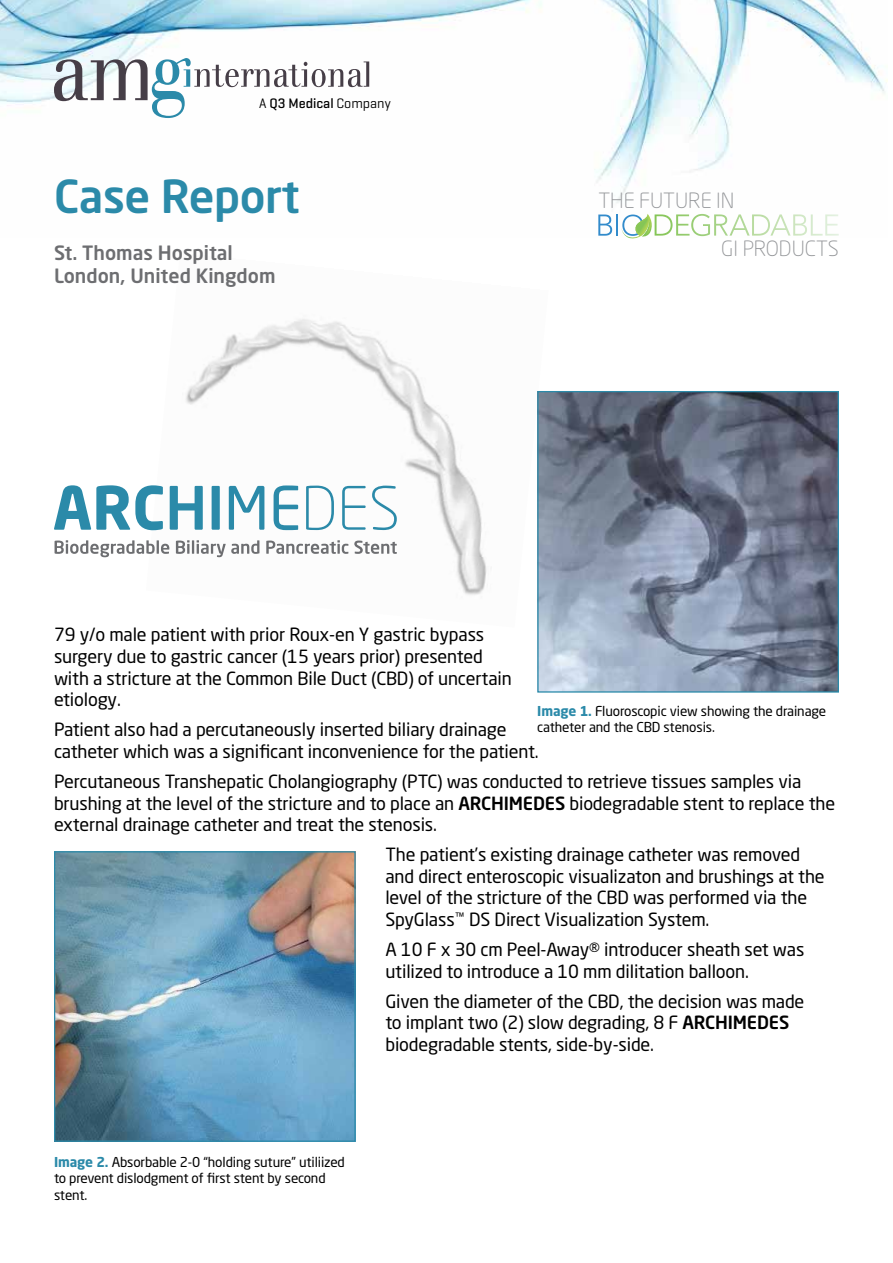
<style>
.page{position:relative;width:893px;height:1263px;background:#fff}
.page>*{position:absolute;margin:0;border:0;box-sizing:border-box;transform-origin:0 0}
.t1{font:500 45px "Neo Sans W1 G";letter-spacing:-.01em;color:#2b8aa9}
.t2{font:300 20.85px "Neo Sans W1 G";color:#939598}
.t3{font:500 19.5px/23.4px "Neo Sans W1 G";color:#6d6e71}
.t4{font:18px/21.6px "Neo Sans W1 G";letter-spacing:-.01em;color:#000}
.t5{font:500 13.95px "Geogrotesque";color:#000}
.t6{font:13.5px/16.2px "Neo Sans W1 G";letter-spacing:-.01em;color:#000}
.s1{font-weight:400}
.s2{font-weight:500}
.s3{font-weight:700;color:#2b8aa9}
</style>
<div class="page">
<img style="left:0;top:0;width:888px;height:237px">
<img style="left:150px;top:319px;width:337px;height:276px">
<img style="left:539px;top:393px;width:298px;height:298px">
<div style="left:537px;top:391px;width:302px;height:302px;border:1px solid #2b8aa9"></div>
<img style="left:56px;top:853px;width:298px;height:287px">
<div style="left:54px;top:851px;width:302px;height:291px;border:1px solid #2b8aa9"></div>
<svg style="left:54px;top:58px;width:315px;height:60px"></svg>
<svg style="left:598px;top:215px;width:14px;height:21px"></svg>
<hr style="left:616px;top:215px;width:2px;height:21px;background:#328bcb">
<svg style="left:621px;top:214px;width:34px;height:25px"></svg>
<svg style="left:691px;top:214px;width:148px;height:22px"></svg>
<svg style="left:55px;top:540px;width:114px;height:17px"></svg>
<svg style="left:176px;top:540px;width:83px;height:17px"></svg>
<svg style="left:266px;top:540px;width:82px;height:14px"></svg>
<svg style="left:354px;top:540px;width:43px;height:14px"></svg>
<svg style="left:54px;top:485px;width:109px;height:45px"></svg>
<svg style="left:170px;top:486px;width:33px;height:44px"></svg>
<div style="left:212px;top:486px;width:8px;height:44px;background:#2b8aa9"></div>
<svg style="left:229px;top:486px;width:35px;height:44px"></svg>
<svg style="left:274px;top:485px;width:24px;height:45px"></svg>
<svg style="left:306px;top:486px;width:28px;height:44px"></svg>
<svg style="left:342px;top:486px;width:24px;height:44px"></svg>
<svg style="left:372px;top:486px;width:25px;height:44px"></svg>
<p class="t5" style="left:259px;top:95px;width:133px"><span class="s1">A</span> Q3 Medical <span class="s1">Company</span></p>
<h1 class="t1" style="left:54px;top:168px;width:247px">Case Report</h1>
<p class="t3" style="left:54px;top:240px;width:223px">St. Thomas Hospital<br>London, United Kingdom</p>
<p class="t2" style="left:598px;top:188px;width:138px">THE FUTURE IN</p>
<p class="t2" style="left:721px;top:236px;width:119px">GI PRODUCTS</p>
<p class="t4" style="left:54px;top:624px;width:459px">79 y/o male patient with prior Roux-en Y gastric bypass surgery due to gastric cancer (15 years prior) presented with a stricture at the Common Bile Duct (CBD) of uncertain etiology.</p>
<p class="t4" style="left:54px;top:718px;width:486px">Patient also had a percutaneously inserted biliary drainage catheter which was a significant inconvenience for the patient.</p>
<p class="t4" style="left:54px;top:770px;width:783px">Percutaneous Transhepatic Cholangiography (PTC) was conducted to retrieve tissues samples via brushing at the level of the stricture and to place an <span class="s2">ARCHIMEDES</span> biodegradable stent to replace the external drainage catheter and treat the stenosis.</p>
<p class="t4" style="left:385px;top:843px;width:441px">The patient’s existing drainage catheter was removed and direct enteroscopic visualizaton and brushings at the level of the stricture of the CBD was performed via the SpyGlass<sup>™</sup> DS Direct Visualization System.</p>
<p class="t4" style="left:385px;top:938px;width:420px">A 10 F x 30 cm Peel-Away® introducer sheath set was utilized to introduce a 10 mm dilitation balloon.</p>
<p class="t4" style="left:385px;top:990px;width:420px">Given the diameter of the CBD, the decision was made to implant two (2) slow degrading, 8 F <span class="s2">ARCHIMEDES </span>biodegradable stents, side-by-side.</p>
<p class="t6" style="left:537px;top:703px;width:290px"><span class="s3">Image 1.</span> Fluoroscopic view showing the drainage catheter and the CBD stenosis.</p>
<p class="t6" style="left:54px;top:1154px;width:292px"><span class="s3">Image 2.</span> Absorbable 2-0 “holding suture” utiliized to prevent dislodgment of first stent by second stent.</p>
</div>
